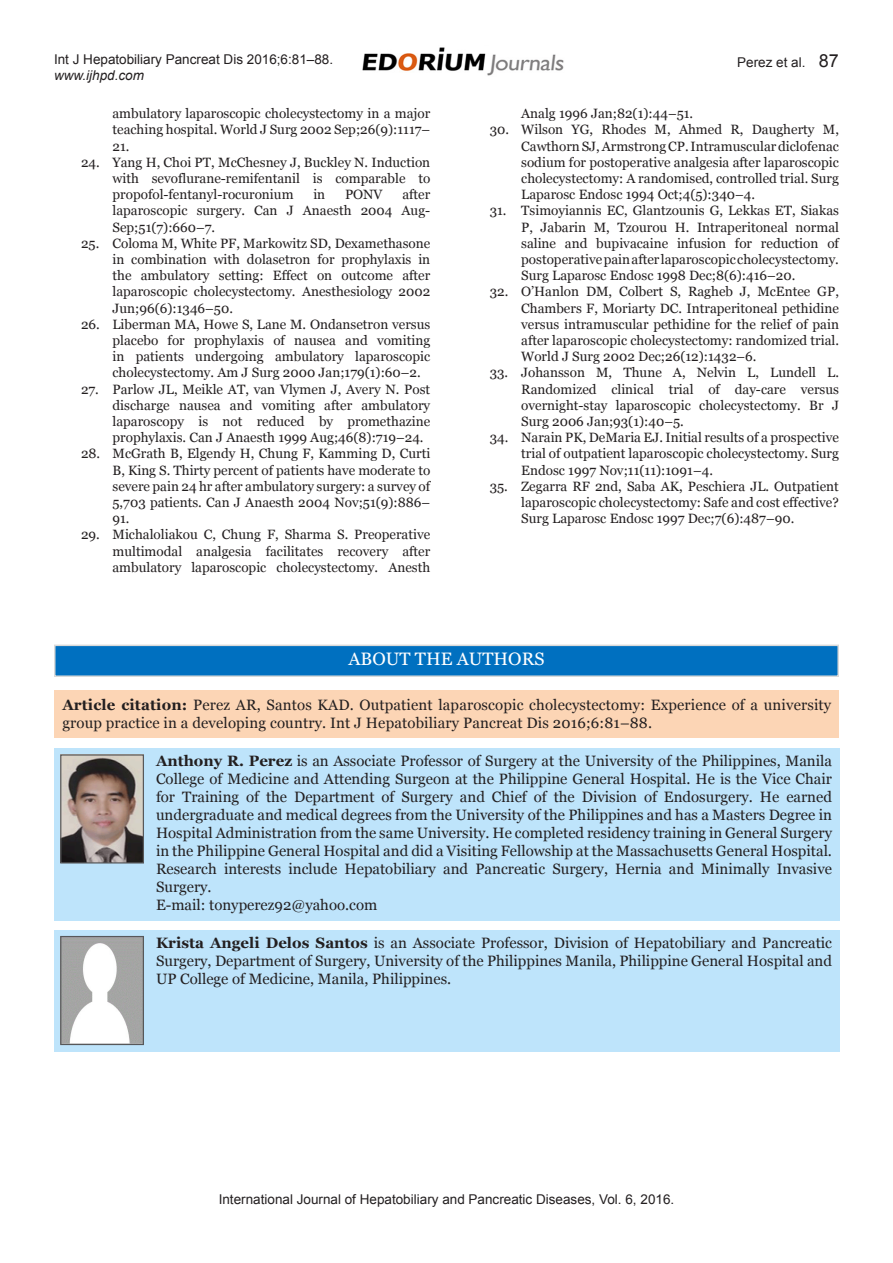
<style>
.page{position:relative;width:893px;height:1263px;background:#fff}
.page>*{position:absolute;margin:0;border:0;box-sizing:border-box;transform-origin:0 0}
.t1{font:18px "Georgia";color:#fff}
.t2{font:15px/18px "Georgia";letter-spacing:.01em;color:#231f20;text-align:justify}
.Reference_Text{font:13.5px/16.2px "Georgia";color:#231f20;text-align:justify}
.t3{font:13.5px "Arial";color:#231f20}
.t4{font:italic 13.5px "Arial";color:#231f20}
.s1{font-size:18px}
.s2{font-weight:700}
</style>
<div class="page">
<img style="left:362px;top:47px;width:202px;height:29px">
<div style="left:55px;top:691px;width:784px;height:47px;background:#fcd5b5"></div>
<div style="left:54px;top:748px;width:786px;height:173px;background:#bee4fb"></div>
<div style="left:54px;top:930px;width:786px;height:121px;background:#bee4fb"></div>
<div style="left:54px;top:645px;width:785px;height:32px;background:#0070c0;border:2px solid #d9d9d9"></div>
<img style="left:62px;top:756px;width:80px;height:105px">
<div style="left:60px;top:754px;width:84px;height:109px;border:1px solid #57585a"></div>
<img style="left:62px;top:938px;width:80px;height:105px">
<div style="left:60px;top:936px;width:84px;height:109px;border:1px solid #57585a"></div>
<p class="t3" style="left:54px;top:50px;width:281px">Int J Hepatobiliary Pancreat Dis 2016;6:81–88.</p>
<p class="t4" style="left:54px;top:67px;width:92px">www.ijhpd.com</p>
<p class="Reference_Text" style="left:112px;top:106px;width:319px">ambulatory laparoscopic cholecystectomy in a major teaching hospital. World J Surg 2002 Sep;26(9):1117– 21.</p>
<p class="Reference_Text" style="left:112px;top:154px;width:319px;text-indent:-32px">24. Yang H, Choi PT, McChesney J, Buckley N. Induction with sevoflurane-remifentanil is comparable to propofol-fentanyl-rocuronium</p>
<p class="Reference_Text" style="left:112px;top:187px;width:319px;text-indent:290px">after laparoscopic surgery. Can J Anaesth 2004 Aug-Sep;51(7):660–7.</p>
<p class="Reference_Text" style="left:112px;top:235px;width:319px;text-indent:-32px">25. Coloma M, White PF, Markowitz SD, Dexamethasone in combination with dolasetron for prophylaxis in the ambulatory setting: Effect on outcome after laparoscopic cholecystectomy. Anesthesiology 2002<br>Jun;96(6):1346–50.</p>
<p class="Reference_Text" style="left:112px;top:316px;width:319px;text-indent:-32px">26. Liberman MA, Howe S, Lane M. Ondansetron versus placebo for prophylaxis of nausea and vomiting in patients undergoing ambulatory laparoscopic cholecystectomy. Am J Surg 2000 Jan;179(1):60–2.</p>
<p class="Reference_Text" style="left:112px;top:381px;width:319px;text-indent:-32px">27. Parlow JL, Meikle AT, van Vlymen J, Avery N. Post discharge nausea and vomiting after ambulatory laparoscopy is not reduced by promethazine prophylaxis. Can J Anaesth 1999 Aug;46(8):719–24.</p>
<p class="Reference_Text" style="left:112px;top:446px;width:319px;text-indent:-32px">28. McGrath B, Elgendy H, Chung F, Kamming D, Curti B, King S. Thirty percent of patients have moderate to severe pain 24 hr after ambulatory surgery: a survey of 5,703 patients. Can J Anaesth 2004 Nov;51(9):886– 91.</p>
<p class="Reference_Text" style="left:112px;top:527px;width:319px;text-indent:-32px">29. Michaloliakou C, Chung F, Sharma S. Preoperative multimodal analgesia facilitates recovery after ambulatory laparoscopic cholecystectomy. Anesth</p>
<p class="Reference_Text" style="left:313px;top:187px;width:13px">in</p>
<p class="Reference_Text" style="left:345px;top:187px;width:39px">PONV</p>
<p class="t3" style="left:737px;top:54px;width:103px">Perez et al. <span class="s1">87</span></p>
<p class="Reference_Text" style="left:521px;top:106px;width:174px">Analg 1996 Jan;82(1):44–51.</p>
<p class="Reference_Text" style="left:521px;top:122px;width:319px;text-indent:-32px">30. Wilson YG, Rhodes M, Ahmed R, Daugherty M, Cawthorn SJ, Armstrong CP. Intramuscular diclofenac sodium for postoperative analgesia after laparoscopic cholecystectomy: A randomised, controlled trial. Surg Laparosc Endosc 1994 Oct;4(5):340–4.</p>
<p class="Reference_Text" style="left:521px;top:203px;width:319px;text-indent:-32px">31. Tsimoyiannis EC, Glantzounis G, Lekkas ET, Siakas P, Jabarin M, Tzourou H. Intraperitoneal normal saline and bupivacaine infusion for reduction of postoperative pain after laparoscopic cholecystectomy.<br>Surg Laparosc Endosc 1998 Dec;8(6):416–20.</p>
<p class="Reference_Text" style="left:521px;top:284px;width:319px;text-indent:-32px">32. O’Hanlon DM, Colbert S, Ragheb J, McEntee GP, Chambers F, Moriarty DC. Intraperitoneal pethidine versus intramuscular pethidine for the relief of pain after laparoscopic cholecystectomy: randomized trial.<br>World J Surg 2002 Dec;26(12):1432–6.</p>
<p class="Reference_Text" style="left:521px;top:365px;width:319px;text-indent:-32px">33. Johansson M, Thune A, Nelvin L, Lundell L.<br>Randomized clinical trial of day-care versus overnight-stay laparoscopic cholecystectomy. Br J Surg 2006 Jan;93(1):40–5.</p>
<p class="Reference_Text" style="left:521px;top:430px;width:319px;text-indent:-32px">34. Narain PK, DeMaria EJ. Initial results of a prospective trial of outpatient laparoscopic cholecystectomy. Surg Endosc 1997 Nov;11(11):1091–4.</p>
<p class="Reference_Text" style="left:521px;top:478px;width:319px;text-indent:-32px">35. Zegarra RF 2nd, Saba AK, Peschiera JL. Outpatient laparoscopic cholecystectomy: Safe and cost effective?<br>Surg Laparosc Endosc 1997 Dec;7(6):487–90.</p>
<p class="t1" style="left:349px;top:648px;width:197px">ABOUT THE AUTHORS</p>
<p class="t2" style="left:62px;top:696px;width:770px"><span class="s2">Article citation:</span> Perez AR, Santos KAD. Outpatient laparoscopic cholecystectomy: Experience of a university group practice in a developing country. Int J Hepatobiliary Pancreat Dis 2016;6:81–88.</p>
<p class="t2" style="left:156px;top:753px;width:678px"><span class="s2">Anthony R. Perez</span> is an Associate Professor of Surgery at the University of the Philippines, Manila College of Medicine and Attending Surgeon at the Philippine General Hospital. He is the Vice Chair for Training of the Department of Surgery and Chief of the Division of Endosurgery. He earned undergraduate and medical degrees from the University of the Philippines and has a Masters Degree in Hospital Administration from the same University. He completed residency training in General Surgery in the Philippine General Hospital and did a Visiting Fellowship at the Massachusetts General Hospital.<br>Research interests include Hepatobiliary and Pancreatic Surgery, Hernia and Minimally Invasive Surgery.</p>
<p class="t2" style="left:156px;top:897px;width:223px">E-mail: tonyperez92@yahoo.com</p>
<p class="t2" style="left:156px;top:934px;width:677px"><span class="s2">Krista Angeli Delos Santos</span> is an Associate Professor, Division of Hepatobiliary and Pancreatic Surgery, Department of Surgery, University of the Philippines Manila, Philippine General Hospital and UP College of Medicine, Manila, Philippines.</p>
<p class="t3" style="left:219px;top:1190px;width:457px">International Journal of Hepatobiliary and Pancreatic Diseases, Vol. 6, 2016.</p>
</div>
